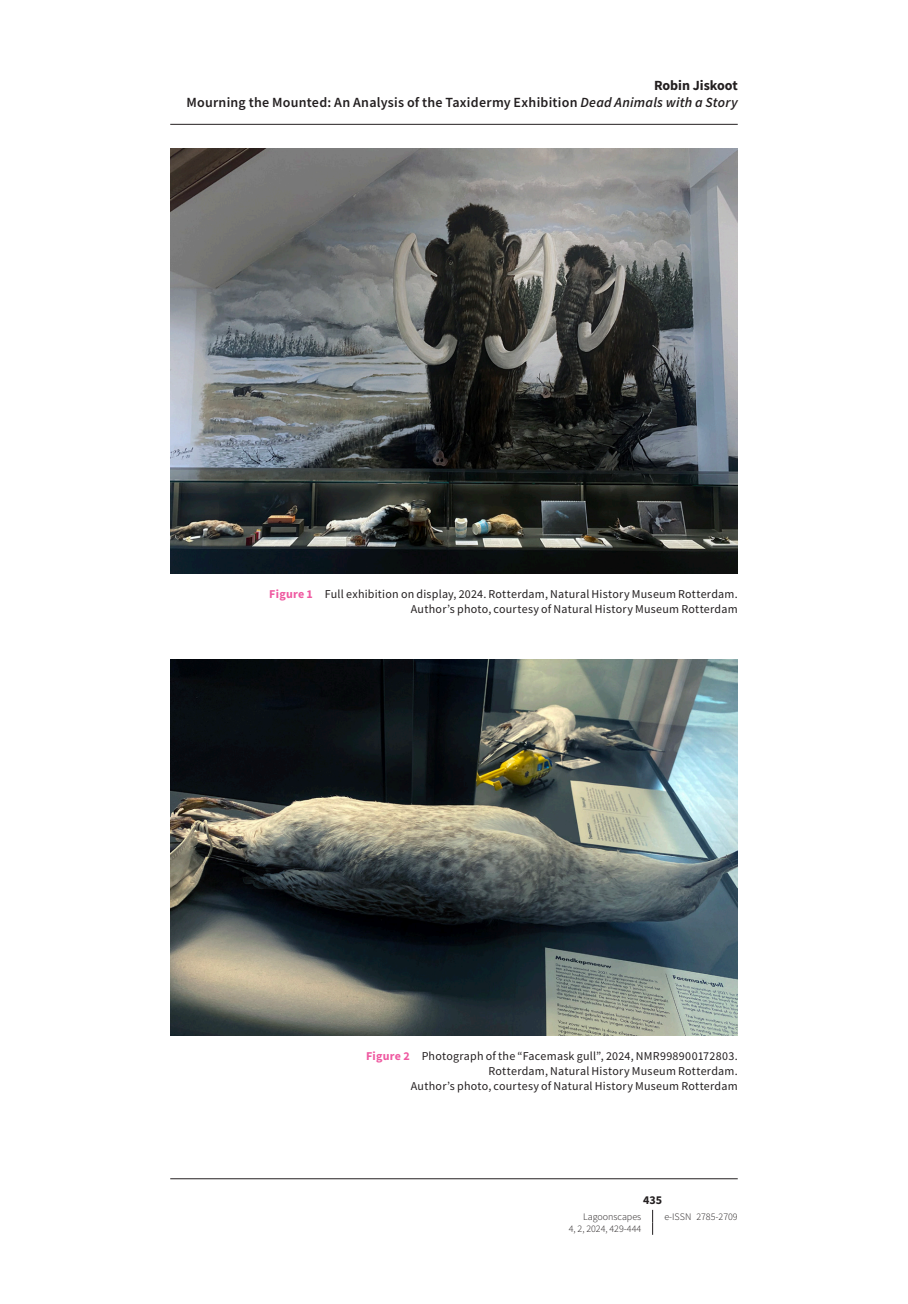
<style>
.page{position:relative;width:908px;height:1304px;background:#fff}
.page>*{position:absolute;margin:0;border:0;box-sizing:border-box;transform-origin:0 0}
.t1{font:600 14px/17.6px "Source Sans Pro";letter-spacing:.015em;color:#231f20;text-align:right}
.t2{font:12px/15px "Source Sans Pro";letter-spacing:.02em;color:#231f20;text-align:right}
.t3{font:700 12px "Source Sans Pro";color:#231f20}
.t4{font:300 10px "Source Sans Pro";color:#231f20}
.s1{font-weight:700}
.s2{font-style:italic}
.s3{font-weight:700;color:#ef59a1}
</style>
<div class="page">
<svg style="left:652px;top:1210px;width:1px;height:25px"></svg>
<img style="left:170px;top:148px;width:567px;height:425px">
<img style="left:170px;top:659px;width:567px;height:376px">
<hr style="left:170px;top:124px;width:567px;height:1px;background:#231f20">
<hr style="left:170px;top:1178px;width:567px;height:1px;background:#231f20">
<p class="t1" style="left:186px;top:76px;width:552px"><span class="s1">Robin Jiskoot<br></span>Mourning the Mounted: An Analysis of the Taxidermy Exhibition <span class="s2">Dead Animals with a Story</span></p>
<p class="t2" style="left:269px;top:587px;width:469px"><span class="s3">Figure 1</span> Full exhibition on display, 2024. Rotterdam, Natural History Museum Rotterdam.<br>Author’s photo, courtesy of Natural History Museum Rotterdam</p>
<p class="t2" style="left:366px;top:1049px;width:373px"><span class="s3">Figure 2</span> Photograph of the “Facemask gull”, 2024, NMR998900172803.<br>Rotterdam, Natural History Museum Rotterdam.<br>Author’s photo, courtesy of Natural History Museum Rotterdam</p>
<p class="t3" style="left:642px;top:1192px;width:21px">435</p>
<p class="t4" style="left:583px;top:1210px;width:60px">Lagoonscapes</p>
<p class="t4" style="left:664px;top:1210px;width:75px">e-ISSN 2785‑2709</p>
<p class="t4" style="left:568px;top:1223px;width:74px">4, 2, 2024, 429-444</p>
</div>
